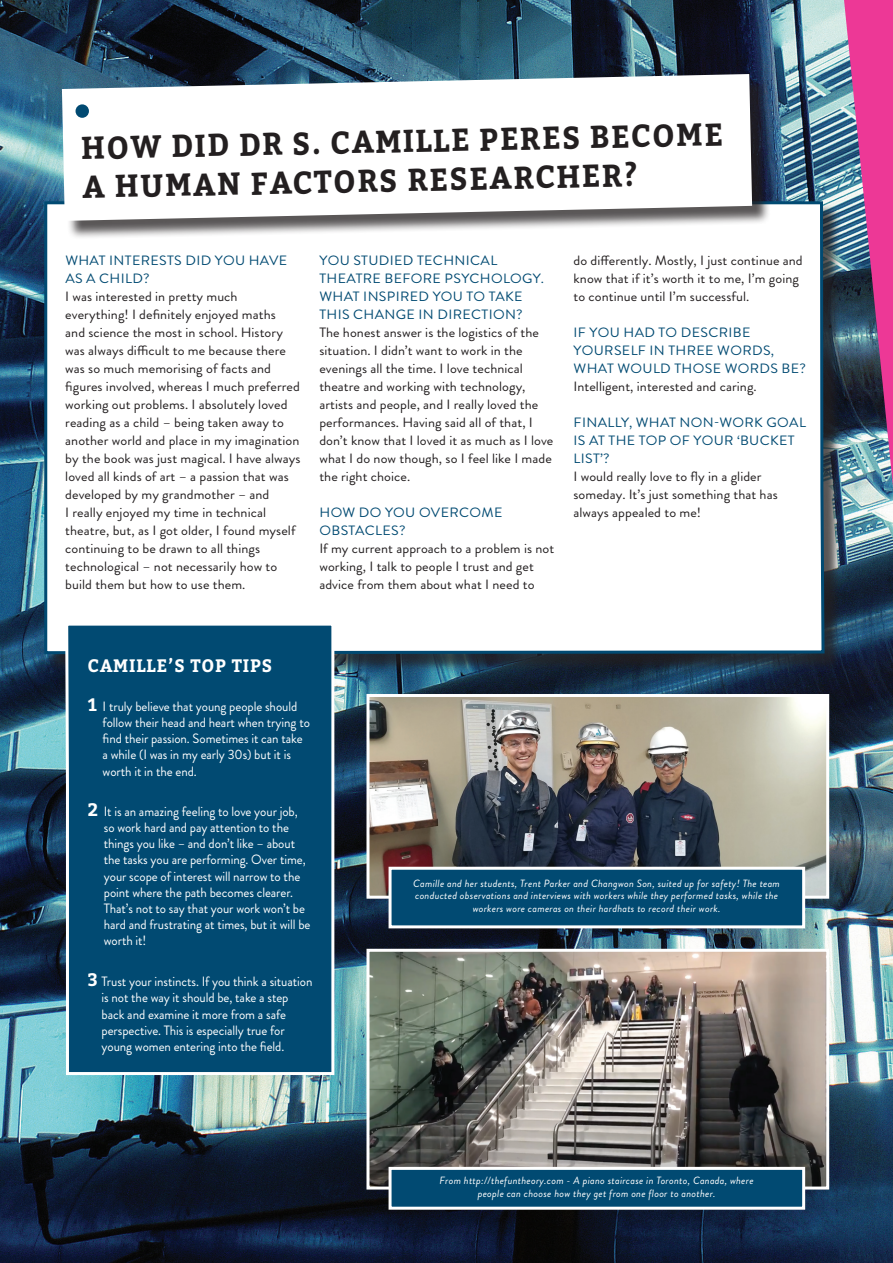
<style>
.page{position:relative;width:893px;height:1263px;background:#fff}
.page>*{position:absolute;margin:0;border:0;box-sizing:border-box;transform-origin:0 0}
.t1{font:700 31.5px/39.2px "Bitter";color:#231f20;scale:.95 1}
.t2{font:700 18px "Bitter";letter-spacing:.05em;color:#fff;scale:.95 1}
.t3{font:13.5px/18px "Brandon Grotesque";letter-spacing:.005em;color:#231f20;scale:1.05 1}
.t4{font:13.5px/16.2px "Brandon Grotesque";letter-spacing:-.005em;color:#fff;scale:.96 1}
.t5{font:13.5px/18px "Brandon Grotesque";letter-spacing:.025em;color:#014a72;scale:1.05 1}
.t6{font:italic 10.5px/12.6px "Brandon Grotesque";letter-spacing:.025em;color:#fff;text-align:center}
.s1{font-family:"Bitter";font-weight:700;font-size:18px}
</style>
<div class="page">
<img style="left:0;top:0;width:893px;height:1263px">
<div style="left:47px;top:204px;width:796px;height:469px;background:#231f20;opacity:.75"></div>
<svg style="left:43px;top:200px;width:783px;height:456px"></svg>
<div style="left:64px;top:76px;width:706px;height:163px;background:#231f20;opacity:.75"></div>
<svg style="left:62px;top:74px;width:690px;height:147px"></svg>
<div style="left:64px;top:621px;width:272px;height:455px;background:#014a72"></div>
<img style="left:844px;top:0;width:49px;height:487px">
<div style="left:76px;top:104px;width:13px;height:14px;background:#014a72;border-radius:50%"></div>
<img style="left:370px;top:698px;width:455px;height:197px">
<div style="left:366px;top:694px;width:463px;height:205px;border:3px solid #fff"></div>
<div style="left:389px;top:867px;width:416px;height:61px;background:#014a72;border:3px solid #fff"></div>
<img style="left:370px;top:953px;width:455px;height:232px">
<div style="left:366px;top:949px;width:463px;height:240px;border:3px solid #fff"></div>
<div style="left:389px;top:1167px;width:416px;height:43px;background:#014a72;border:3px solid #fff"></div>
<p class="t1" style="left:81px;top:127px;width:677px;rotate:-1deg">HOW DID DR S. CAMILLE PERES BECOME<br>A HUMAN FACTORS RESEARCHER?</p>
<p class="t5" style="left:65px;top:252px;width:213px">WHAT INTERESTS DID YOU HAVE<br>AS A CHILD?</p>
<p class="t3" style="left:65px;top:288px;width:226px">I was interested in pretty much everything! I definitely enjoyed maths<br>and science the most in school. History was always difficult to me because there was so much memorising of facts and figures involved, whereas I much preferred working out problems. I absolutely loved reading as a child – being taken away to another world and place in my imagination by the book was just magical. I have always loved all kinds of art – a passion that was developed by my grandmother – and<br>I really enjoyed my time in technical theatre, but, as I got older, I found myself continuing to be drawn to all things technological – not necessarily how to build them but how to use them.</p>
<p class="t5" style="left:319px;top:252px;width:215px">YOU STUDIED TECHNICAL<br>THEATRE BEFORE PSYCHOLOGY.<br>WHAT INSPIRED YOU TO TAKE<br>THIS CHANGE IN DIRECTION?</p>
<p class="t3" style="left:319px;top:324px;width:224px">The honest answer is the logistics of the situation. I didn’t want to work in the evenings all the time. I love technical theatre and working with technology, artists and people, and I really loved the performances. Having said all of that, I don’t know that I loved it as much as I love what I do now though, so I feel like I made the right choice.</p>
<p class="t5" style="left:319px;top:504px;width:176px">HOW DO YOU OVERCOME<br>OBSTACLES?</p>
<p class="t3" style="left:319px;top:540px;width:225px">If my current approach to a problem is not working, I talk to people I trust and get advice from them about what I need to</p>
<p class="t3" style="left:573px;top:252px;width:220px">do differently. Mostly, I just continue and know that if it’s worth it to me, I’m going to continue until I’m successful.</p>
<p class="t5" style="left:574px;top:324px;width:223px">IF YOU HAD TO DESCRIBE<br>YOURSELF IN THREE WORDS,<br>WHAT WOULD THOSE WORDS BE?</p>
<p class="t3" style="left:573px;top:378px;width:176px">Intelligent, interested and caring.</p>
<p class="t5" style="left:574px;top:414px;width:223px">FINALLY, WHAT NON-WORK GOAL<br>IS AT THE TOP OF YOUR ‘BUCKET<br>LIST’?</p>
<p class="t3" style="left:573px;top:468px;width:196px">I would really love to fly in a glider someday. It’s just something that has always appealed to me!</p>
<p class="t2" style="left:88px;top:654px;width:196px">CAMILLE’S TOP TIPS</p>
<p class="t4" style="left:103px;top:698px;width:217px;text-indent:-15px"><span class="s1">1</span> I truly believe that young people should follow their head and heart when trying to find their passion. Sometimes it can take a while (I was in my early 30s) but it is worth it in the end.</p>
<p class="t4" style="left:104px;top:803px;width:217px;text-indent:-16px"><span class="s1">2</span> It is an amazing feeling to love your job, so work hard and pay attention to the things you like – and don’t like – about the tasks you are performing. Over time, your scope of interest will narrow to the point where the path becomes clearer.<br>That’s not to say that your work won’t be hard and frustrating at times, but it will be worth it!</p>
<p class="t4" style="left:102px;top:973px;width:221px;text-indent:-14px"><span class="s1">3</span> Trust your instincts. If you think a situation is not the way it should be, take a step back and examine it more from a safe perspective. This is especially true for young women entering into the field.</p>
<p class="t6" style="left:413px;top:877px;width:368px">Camille and her students, Trent Parker and Changwon Son, suited up for safety! The team conducted observations and interviews with workers while they performed tasks, while the workers wore cameras on their hardhats to record their work.</p>
<p class="t6" style="left:440px;top:1174px;width:315px">From http://thefuntheory.com - A piano staircase in Toronto, Canada, where people can choose how they get from one floor to another.</p>
</div>
